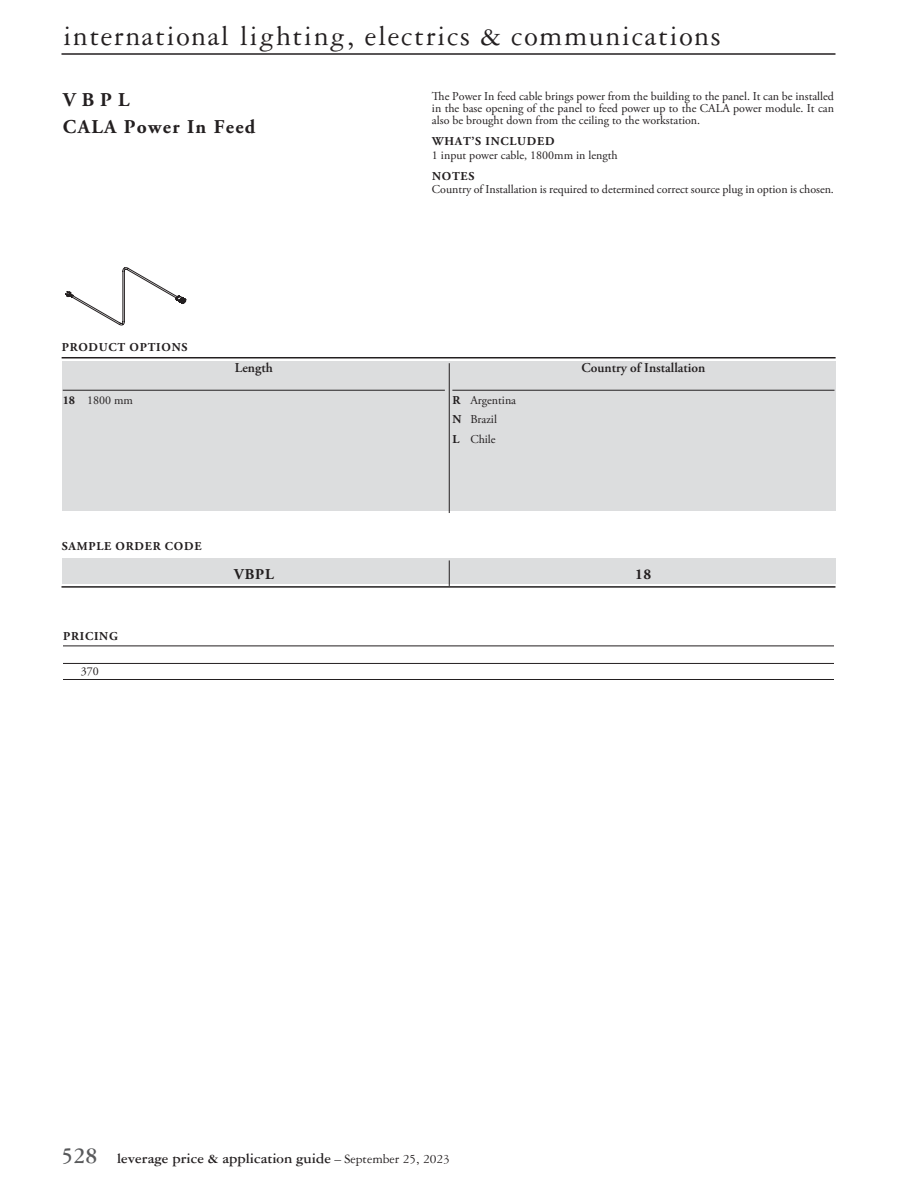
<style>
.page{position:relative;width:918px;height:1188px;background:#fff}
.page>*{position:absolute;margin:0;border:0;box-sizing:border-box;transform-origin:0 0}
.t1{font:30px "Garamond Three";letter-spacing:.05em;color:#231f20}
.t2{font:700 19.5px/27px "Adobe Garamond Pro";letter-spacing:.07em;color:#231f20}
.t3{font:700 15px "Garamond Three";color:#231f20}
.t4{font:700 15px "Adobe Garamond Pro";letter-spacing:.065em;color:#231f20}
.t5{font:600 13.5px "Adobe Garamond Pro";color:#231f20}
.t6{font:12px/12px "Adobe Garamond Pro";color:#231f20;text-align:justify}
.t7{font:700 12px "Adobe Garamond Pro";letter-spacing:.065em;color:#231f20}
.s1{font-weight:700}
.s2{font-size:24px;color:#58595b}
.s3{font-weight:400;font-size:13.5px}
</style>
<div class="page">
<hr style="left:62px;top:53px;width:774px;height:2px;background:#231f20">
<hr style="left:63px;top:646px;width:771px;height:1px;background:#231f20">
<hr style="left:63px;top:663px;width:771px;height:1px;background:#231f20">
<hr style="left:63px;top:679px;width:771px;height:1px;background:#231f20">
<svg style="left:65px;top:267px;width:121px;height:58px"></svg>
<hr style="left:62px;top:586px;width:774px;height:2px;background:#231f20">
<div style="left:62px;top:362px;width:774px;height:149px;background:#dcddde"></div>
<hr style="left:63px;top:390px;width:382px;height:1px;background:#231f20">
<hr style="left:452px;top:390px;width:383px;height:1px;background:#231f20">
<hr style="left:62px;top:357px;width:774px;height:1px;background:#231f20">
<div style="left:62px;top:559px;width:774px;height:25px;background:#dcddde"></div>
<hr style="left:449px;top:363px;width:1px;height:150px;background:#231f20">
<svg style="left:449px;top:560px;width:1px;height:26px"></svg>
<h1 class="t1" style="left:63px;top:20px;width:659px">international lighting, electrics &amp; communications</h1>
<h2 class="t2" style="left:63px;top:86px;width:194px">VBPL<br>CALA Power In Feed</h2>
<p class="t7" style="left:62px;top:340px;width:127px">PRODUCT OPTIONS</p>
<p class="t6" style="left:63px;top:395px;width:72px"><span class="s1">18</span> 1800 mm</p>
<p class="t5" style="left:235px;top:360px;width:39px">Length</p>
<p class="t7" style="left:62px;top:539px;width:141px">SAMPLE ORDER CODE</p>
<p class="t6" style="left:432px;top:91px;width:404px">The Power In feed cable brings power from the building to the panel. It can be installed in the base opening of the panel to feed power up to the CALA power module. It can also be brought down from the ceiling to the workstation.</p>
<p class="t7" style="left:432px;top:134px;width:124px">WHAT’S INCLUDED</p>
<p class="t6" style="left:432px;top:149px;width:187px">1 input power cable, 1800mm in length</p>
<p class="t7" style="left:432px;top:169px;width:44px">NOTES</p>
<p class="t6" style="left:432px;top:184px;width:403px">Country of Installation is required to determined correct source plug in option is chosen.</p>
<p class="t6" style="left:452px;top:391px;width:65px;line-height:19.5px;text-align:left"><span class="s1">R</span> Argentina<br><span class="s1">N</span> Brazil<br><span class="s1">L</span> Chile</p>
<p class="t5" style="left:582px;top:360px;width:125px">Country of Installation</p>
<p class="t7" style="left:63px;top:629px;width:56px">PRICING</p>
<p class="t6" style="left:81px;top:666px;width:19px">370</p>
<p class="t4" style="left:234px;top:566px;width:41px">VBPL</p>
<p class="t4" style="left:635px;top:566px;width:18px">18</p>
<p class="t3" style="left:62px;top:1150px;width:390px"><span class="s2">528</span> leverage price &amp; application guide <span class="s3">– September 25, 2023</span></p>
</div>
